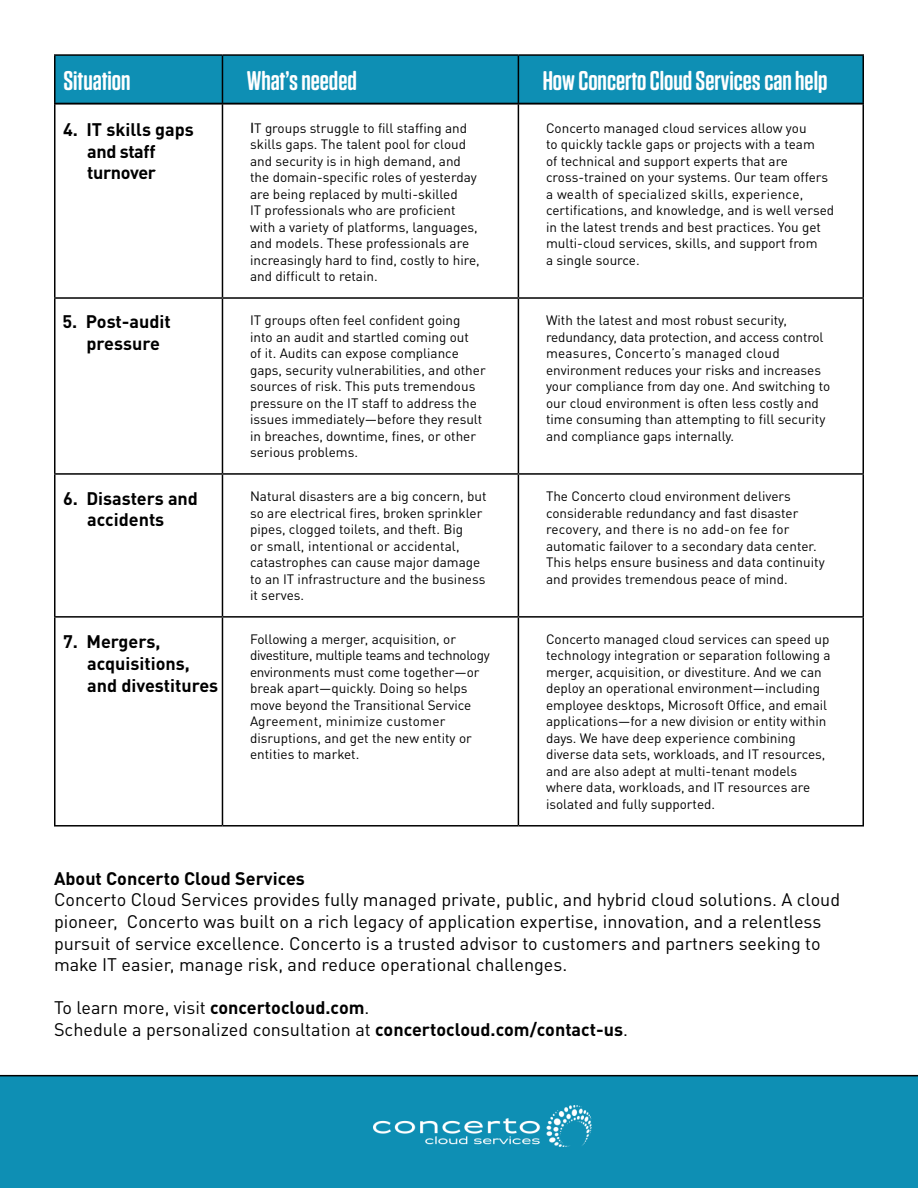
<style>
.page{position:relative;width:918px;height:1188px;background:#fff}
.page>*{position:absolute;margin:0;border:0;box-sizing:border-box;transform-origin:0 0}
.t1{font:600 27px "Tungsten Rounded";color:#fff}
.t2{font:18px/21.6px "DIN Pro";color:#000}
.t3{font:700 18px/21.6px "DIN Pro";color:#000}
.t4{font:700 18px/21.6px "DIN Pro";letter-spacing:-.02em;color:#000}
.t5{font:13.5px/16.5px "DIN Pro";color:#000}
.s1{font-family:"Calibri";font-size:16.5px}
.s2{font-weight:700}
</style>
<div class="page">
<div style="left:56px;top:56px;width:806px;height:47px;background:#0e8fb4"></div>
<hr style="left:54px;top:54px;width:168px;height:2px;background:#000">
<hr style="left:54px;top:56px;width:2px;height:47px;background:#000">
<hr style="left:222px;top:54px;width:296px;height:2px;background:#000">
<hr style="left:222px;top:56px;width:1px;height:47px;background:#000">
<hr style="left:518px;top:54px;width:346px;height:2px;background:#000">
<hr style="left:518px;top:56px;width:1px;height:47px;background:#000">
<hr style="left:862px;top:56px;width:2px;height:47px;background:#000">
<hr style="left:54px;top:103px;width:168px;height:1px;background:#000">
<hr style="left:54px;top:104px;width:2px;height:193px;background:#000">
<hr style="left:222px;top:103px;width:296px;height:1px;background:#000">
<hr style="left:222px;top:104px;width:1px;height:193px;background:#000">
<hr style="left:518px;top:103px;width:346px;height:1px;background:#000">
<hr style="left:518px;top:104px;width:1px;height:193px;background:#000">
<hr style="left:862px;top:104px;width:2px;height:193px;background:#000">
<hr style="left:54px;top:297px;width:168px;height:2px;background:#000">
<hr style="left:54px;top:299px;width:2px;height:174px;background:#000">
<hr style="left:222px;top:297px;width:296px;height:2px;background:#000">
<hr style="left:222px;top:299px;width:1px;height:174px;background:#000">
<hr style="left:518px;top:297px;width:346px;height:2px;background:#000">
<hr style="left:518px;top:299px;width:1px;height:174px;background:#000">
<hr style="left:862px;top:299px;width:2px;height:174px;background:#000">
<hr style="left:54px;top:473px;width:168px;height:2px;background:#000">
<hr style="left:54px;top:475px;width:2px;height:141px;background:#000">
<hr style="left:222px;top:473px;width:296px;height:2px;background:#000">
<hr style="left:222px;top:475px;width:1px;height:141px;background:#000">
<hr style="left:518px;top:473px;width:346px;height:2px;background:#000">
<hr style="left:518px;top:475px;width:1px;height:141px;background:#000">
<hr style="left:862px;top:475px;width:2px;height:141px;background:#000">
<hr style="left:54px;top:616px;width:168px;height:2px;background:#000">
<hr style="left:54px;top:618px;width:2px;height:207px;background:#000">
<hr style="left:222px;top:616px;width:296px;height:2px;background:#000">
<hr style="left:222px;top:618px;width:1px;height:207px;background:#000">
<hr style="left:518px;top:616px;width:346px;height:2px;background:#000">
<hr style="left:518px;top:618px;width:1px;height:207px;background:#000">
<hr style="left:862px;top:618px;width:2px;height:207px;background:#000">
<hr style="left:54px;top:825px;width:168px;height:2px;background:#000">
<hr style="left:222px;top:825px;width:296px;height:2px;background:#000">
<hr style="left:518px;top:825px;width:346px;height:2px;background:#000">
<div style="left:0;top:1075px;width:918px;height:113px;background:#0e8fb4"></div>
<img style="left:373px;top:1106px;width:219px;height:41px">
<p class="t1" style="left:63px;top:66px;width:69px">Situation</p>
<p class="t1" style="left:247px;top:66px;width:112px">What’s needed</p>
<p class="t1" style="left:543px;top:66px;width:286px">How Concerto Cloud Services can help</p>
<p class="t5" style="left:250px;top:118px;width:231px"><span class="s1">I</span>T groups struggle to fill staffing and skills gaps. The talent pool for cloud and security is in high demand, and the domain-specific roles of yesterday are being replaced by multi-skilled<br>IT professionals who are proficient with a variety of platforms, languages, and models. These professionals are increasingly hard to find, costly to hire, and difficult to retain.</p>
<p class="t5" style="left:546px;top:118px;width:290px">Concerto managed cloud services allow you<br>to quickly tackle gaps or projects with a team<br>of technical and support experts that are cross-trained on your systems. Our team offers a wealth of specialized skills, experience, certifications, and knowledge, and is well versed in the latest trends and best practices. You get multi-cloud services, skills, and support from<br>a single source.</p>
<p class="t5" style="left:250px;top:311px;width:237px">IT groups often feel confident going into an audit and startled coming out<br>of it. Audits can expose compliance gaps, security vulnerabilities, and other sources of risk. This puts tremendous pressure on the IT staff to address the issues immediately—before they result in breaches, downtime, fines, or other serious problems.</p>
<p class="t5" style="left:546px;top:311px;width:286px">With the latest and most robust security, redundancy, data protection, and access control measures, Concerto’s managed cloud environment reduces your risks and increases your compliance from day one. And switching to our cloud environment is often less costly and time consuming than attempting to fill security and compliance gaps internally.</p>
<p class="t5" style="left:250px;top:487px;width:238px">Natural disasters are a big concern, but so are electrical fires, broken sprinkler pipes, clogged toilets, and theft. Big<br>or small, intentional or accidental, catastrophes can cause major damage to an IT infrastructure and the business it serves.</p>
<p class="t5" style="left:546px;top:487px;width:280px">The Concerto cloud environment delivers considerable redundancy and fast disaster recovery, and there is no add-on fee for automatic failover to a secondary data center.<br>This helps ensure business and data continuity and provides tremendous peace of mind.</p>
<p class="t5" style="left:250px;top:630px;width:241px">Following a merger, acquisition, or divestiture, multiple teams and technology environments must come together—or break apart—quickly. Doing so helps move beyond the Transitional Service Agreement, minimize customer disruptions, and get the new entity or entities to market.</p>
<p class="t5" style="left:546px;top:630px;width:286px">Concerto managed cloud services can speed up technology integration or separation following a merger, acquisition, or divestiture. And we can deploy an operational environment—including employee desktops, Microsoft Office, and email applications—for a new division or entity within days. We have deep experience combining diverse data sets, workloads, and IT resources, and are also adept at multi-tenant models where data, workloads, and IT resources are isolated and fully supported.</p>
<p class="t4" style="left:87px;top:117px;width:108px;text-indent:-24px">4. IT skills gaps and staff turnover</p>
<p class="t3" style="left:87px;top:309px;width:86px;text-indent:-24px">5. Post-audit pressure</p>
<p class="t3" style="left:63px;top:485px;width:136px;text-align:center">6. Disasters and accidents</p>
<p class="t3" style="left:87px;top:629px;width:133px;text-indent:-24px">7. Mergers, acquisitions, and divestitures</p>
<p class="t3" style="left:54px;top:865px;width:252px">About Concerto Cloud Services</p>
<p class="t2" style="left:54px;top:887px;width:788px">Concerto Cloud Services provides fully managed private, public, and hybrid cloud solutions. A cloud pioneer, Concerto was built on a rich legacy of application expertise, innovation, and a relentless pursuit of service excellence. Concerto is a trusted advisor to customers and partners seeking to make IT easier, manage risk, and reduce operational challenges.</p>
<p class="t2" style="left:54px;top:995px;width:576px">To learn more, visit <span class="s2">concertocloud.com</span>.<br>Schedule a personalized consultation at <span class="s2">concertocloud.com/contact-us</span>.</p>
</div>
